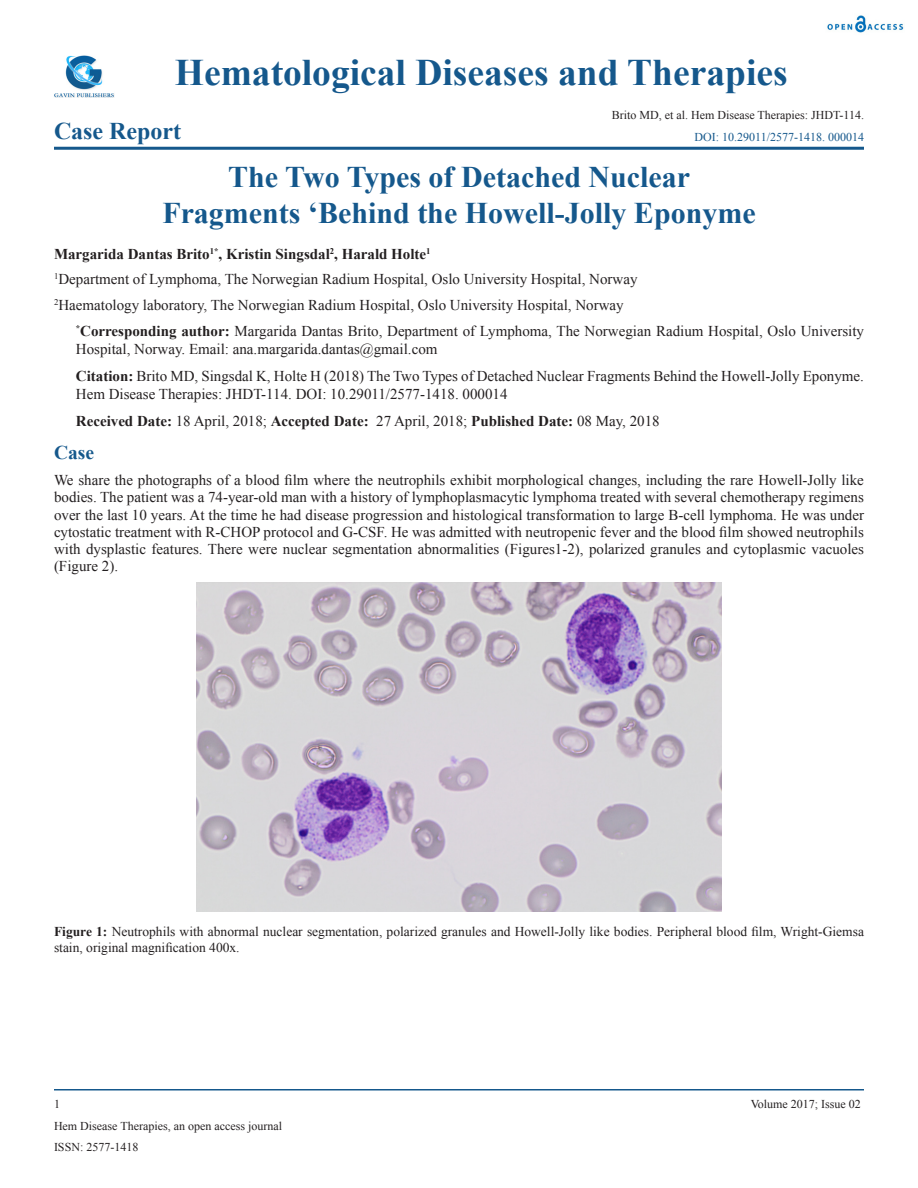
<style>
.page{position:relative;width:918px;height:1188px;background:#fff}
.page>*{position:absolute;margin:0;border:0;box-sizing:border-box;transform-origin:0 0}
.t1{font:700 37.5px "Times New Roman";color:#15588c}
.t2{font:700 30px "Times New Roman";color:#15588c}
.t3{font:700 24px "Times New Roman";color:#15588c}
.List_Paragraph{font:700 19.5px "Times New Roman";color:#15588c}
.t4{font:15px/17.2px "Times New Roman";color:#231f20}
.t5{font:700 15px "Times New Roman";color:#231f20}
.t6{font:13.5px/15.6px "Times New Roman";color:#231f20}
.t7{font:12px "Times New Roman";color:#231f20}
.t8{font:12px "Times New Roman";color:#15588c}
.s1{font-weight:700}
.s2{font-weight:400}
</style>
<div class="page">
<hr style="left:54px;top:1089px;width:810px;height:1px;background:#15588c">
<img style="left:54px;top:55px;width:60px;height:42px">
<hr style="left:54px;top:147px;width:810px;height:3px;background:#15588c">
<img style="left:827px;top:15px;width:77px;height:18px">
<img style="left:197px;top:583px;width:524px;height:328px">
<p class="t1" style="left:175px;top:46px;width:614px">Hematological Diseases and Therapies</p>
<p class="t3" style="left:54px;top:114px;width:129px">Case Report</p>
<p class="t7" style="left:612px;top:107px;width:254px">Brito MD, et al. Hem Disease Therapies: JHDT-114.</p>
<p class="t8" style="left:694px;top:129px;width:171px">DOI: 10.29011/2577-1418. 000014</p>
<p class="t2" style="left:228px;top:157px;width:463px">The Two Types of Detached Nuclear</p>
<p class="t2" style="left:162px;top:193px;width:595px">Fragments ‘Behind the Howell-Jolly Eponyme</p>
<p class="t5" style="left:54px;top:243px;width:378px">Margarida Dantas Brito<sup>1*</sup>, Kristin Singsdal<sup>2</sup>, Harald Holte<sup>1</sup></p>
<p class="t4" style="left:54px;top:270px;width:585px"><sup>1</sup>Department of Lymphoma, The Norwegian Radium Hospital, Oslo University Hospital, Norway</p>
<p class="t4" style="left:54px;top:296px;width:571px"><sup>2</sup>Haematology laboratory, The Norwegian Radium Hospital, Oslo University Hospital, Norway</p>
<p class="t4" style="left:76px;top:322px;width:790px;line-height:18px"><sup>*</sup><span class="s1">Corresponding author:</span> Margarida Dantas Brito, Department of Lymphoma, The Norwegian Radium Hospital, Oslo University<br>Hospital, Norway. Email: ana.margarida.dantas@gmail.com</p>
<p class="t4" style="left:76px;top:367px;width:790px;line-height:18px"><span class="s1">Citation:</span> Brito MD, Singsdal K, Holte H (2018) The Two Types of Detached Nuclear Fragments Behind the Howell-Jolly Eponyme.<br>Hem Disease Therapies: JHDT-114. DOI: 10.29011/2577-1418. 000014</p>
<p class="t5" style="left:76px;top:411px;width:585px">Received Date: <span class="s2">18 April, 2018;</span> Accepted Date: <span class="s2">27 April, 2018;</span> Published Date: <span class="s2">08 May, 2018</span></p>
<p class="List_Paragraph" style="left:54px;top:439px;width:42px">Case</p>
<p class="t4" style="left:54px;top:471px;width:812px;text-align:justify">We share the photographs of a blood film where the neutrophils exhibit morphological changes, including the rare Howell-Jolly like bodies. The patient was a 74-year-old man with a history of lymphoplasmacytic lymphoma treated with several chemotherapy regimens over the last 10 years. At the time he had disease progression and histological transformation to large B-cell lymphoma. He was under cytostatic treatment with R-CHOP protocol and G-CSF. He was admitted with neutropenic fever and the blood film showed neutrophils with dysplastic features. There were nuclear segmentation abnormalities (Figures1-2), polarized granules and cytoplasmic vacuoles (Figure 2).</p>
<p class="t6" style="left:54px;top:923px;width:812px"><span class="s1">Figure 1:</span> Neutrophils with abnormal nuclear segmentation, polarized granules and Howell-Jolly like bodies. Peripheral blood film, Wright-Giemsa stain, original magnification 400x.</p>
<p class="t7" style="left:54px;top:1096px;width:7px">1</p>
<p class="t7" style="left:751px;top:1096px;width:112px">Volume 2017; Issue 02</p>
<p class="t7" style="left:54px;top:1118px;width:230px">Hem Disease Therapies, an open access journal</p>
<p class="t7" style="left:54px;top:1139px;width:86px">ISSN: 2577-1418</p>
</div>
